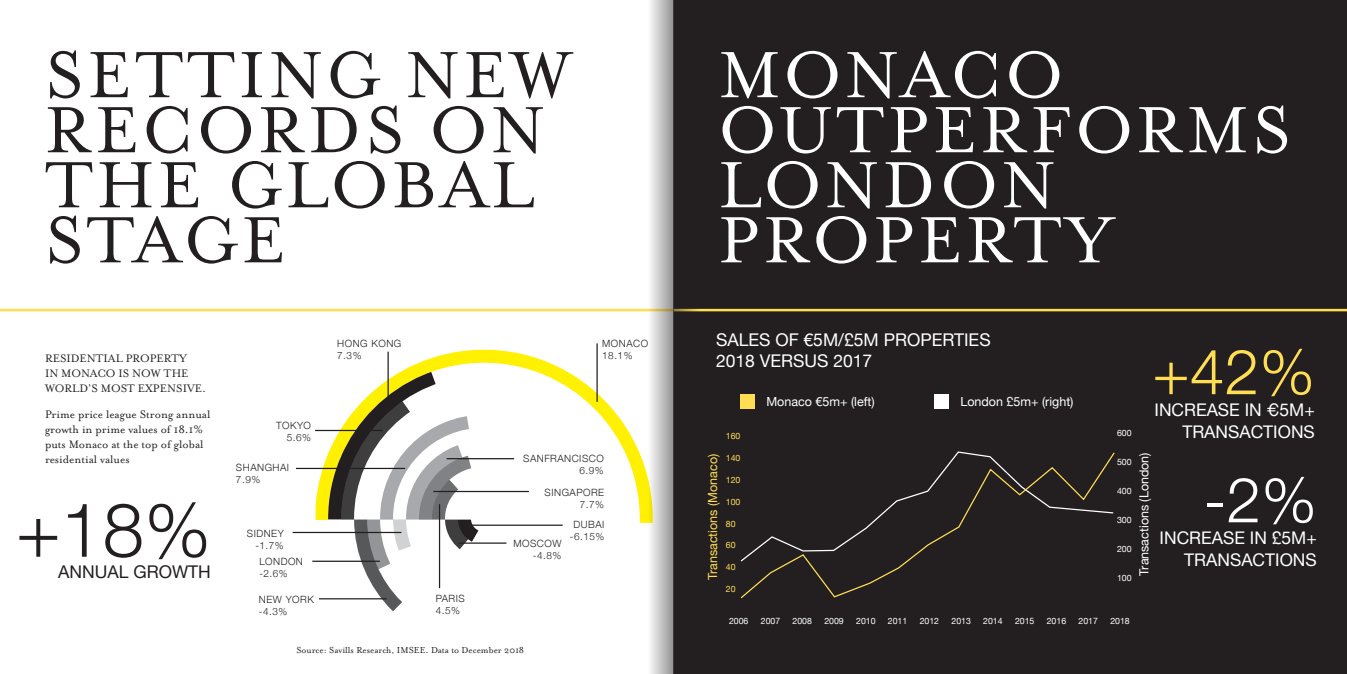
<style>
.page{position:relative;width:1347px;height:674px;background:#fff}
.page>*{position:absolute;margin:0;border:0;box-sizing:border-box;transform-origin:0 0}
.t1{font:75px/55px "Mrs Eaves OT";letter-spacing:.05em;color:#231f20}
.t2{font:75px/55px "Mrs Eaves OT";letter-spacing:.05em;color:#fff}
.t3{font:300 75px "Helvetica Neue";color:#231f20}
.t4{font:300 62.5px "Helvetica Neue";color:#ffde54}
.t5{font:300 62.5px "Helvetica Neue";color:#fff}
.t6{font:17.5px/21.8px "Helvetica Neue";color:#fff}
.t7{font:17.5px "Helvetica Neue";color:#231f20}
.t8{font:17.38px "Helvetica Neue";color:#fff}
.t9{font:12.5px/15px "Mrs Eaves OT";color:#231f20}
.t10{font:12.5px "Helvetica Neue";color:#fff}
.t11{font:12.5px "Helvetica Neue";color:#ffde54}
.t12{font:300 10px/12px "Helvetica Neue";letter-spacing:.05em;color:#231f20;text-align:right}
.t13{font:10px "Mrs Eaves OT";color:#231f20}
.t14{font:8.75px "Helvetica Neue";color:#fff}
.t15{font:8.75px "Helvetica Neue";color:#ffde54}
.s1{font-family:"Helvetica"}
</style>
<div class="page">
<svg style="left:315px;top:349px;width:332px;height:174px"></svg>
<svg style="left:575px;top:362px;width:65px;height:157px"></svg>
<svg style="left:575px;top:375px;width:52px;height:148px"></svg>
<svg style="left:575px;top:388px;width:39px;height:135px"></svg>
<svg style="left:575px;top:401px;width:26px;height:122px"></svg>
<svg style="left:575px;top:414px;width:13px;height:109px"></svg>
<svg style="left:328px;top:362px;width:247px;height:249px"></svg>
<div style="left:471px;top:505px;width:26px;height:26px;background:#fff;border-radius:50%"></div>
<div style="left:699px;top:0;width:647px;height:673px;background:#231f20"></div>
<hr style="left:596px;top:343px;width:2px;height:58px;background:#231f20">
<hr style="left:722px;top:609px;width:32px;height:1px;background:#231f20">
<svg style="left:722px;top:610px;width:1px;height:17px"></svg>
<hr style="left:754px;top:609px;width:32px;height:1px;background:#231f20">
<svg style="left:754px;top:610px;width:1px;height:17px"></svg>
<hr style="left:786px;top:609px;width:32px;height:1px;background:#231f20">
<svg style="left:786px;top:610px;width:1px;height:17px"></svg>
<hr style="left:818px;top:609px;width:32px;height:1px;background:#231f20">
<svg style="left:817px;top:610px;width:2px;height:17px"></svg>
<hr style="left:850px;top:609px;width:31px;height:1px;background:#231f20">
<svg style="left:849px;top:610px;width:1px;height:17px"></svg>
<hr style="left:881px;top:609px;width:32px;height:1px;background:#231f20">
<svg style="left:881px;top:610px;width:1px;height:17px"></svg>
<hr style="left:913px;top:609px;width:32px;height:1px;background:#231f20">
<svg style="left:913px;top:610px;width:1px;height:17px"></svg>
<hr style="left:945px;top:609px;width:32px;height:1px;background:#231f20">
<svg style="left:944px;top:610px;width:2px;height:17px"></svg>
<hr style="left:977px;top:609px;width:31px;height:1px;background:#231f20">
<svg style="left:976px;top:610px;width:1px;height:17px"></svg>
<hr style="left:1008px;top:609px;width:32px;height:1px;background:#231f20">
<svg style="left:1008px;top:610px;width:1px;height:17px"></svg>
<hr style="left:1040px;top:609px;width:32px;height:1px;background:#231f20">
<svg style="left:1040px;top:610px;width:1px;height:17px"></svg>
<hr style="left:1072px;top:609px;width:32px;height:1px;background:#231f20">
<svg style="left:1071px;top:610px;width:2px;height:17px"></svg>
<hr style="left:1104px;top:609px;width:32px;height:1px;background:#231f20">
<svg style="left:1103px;top:610px;width:1px;height:17px"></svg>
<svg style="left:1135px;top:610px;width:1px;height:17px"></svg>
<hr style="left:722px;top:627px;width:32px;height:1px;background:#231f20">
<hr style="left:754px;top:627px;width:32px;height:1px;background:#231f20">
<hr style="left:786px;top:627px;width:32px;height:1px;background:#231f20">
<hr style="left:818px;top:627px;width:32px;height:1px;background:#231f20">
<hr style="left:850px;top:627px;width:31px;height:1px;background:#231f20">
<hr style="left:881px;top:627px;width:32px;height:1px;background:#231f20">
<hr style="left:913px;top:627px;width:32px;height:1px;background:#231f20">
<hr style="left:945px;top:627px;width:32px;height:1px;background:#231f20">
<hr style="left:977px;top:627px;width:31px;height:1px;background:#231f20">
<hr style="left:1008px;top:627px;width:32px;height:1px;background:#231f20">
<hr style="left:1040px;top:627px;width:32px;height:1px;background:#231f20">
<hr style="left:1072px;top:627px;width:32px;height:1px;background:#231f20">
<hr style="left:1104px;top:627px;width:32px;height:1px;background:#231f20">
<div style="left:740px;top:394px;width:14px;height:14px;background:#ffde54"></div>
<div style="left:934px;top:394px;width:14px;height:14px;background:#fff"></div>
<hr style="left:0;top:308px;width:1346px;height:3px;background:#ffde54">
<div style="left:739px;top:451px;width:376px;height:148px;background:#231f20"></div>
<hr style="left:387px;top:351px;width:2px;height:53px;background:#231f20">
<hr style="left:315px;top:429px;width:67px;height:2px;background:#231f20">
<hr style="left:319px;top:598px;width:67px;height:1px;background:#231f20">
<hr style="left:312px;top:560px;width:68px;height:1px;background:#231f20">
<hr style="left:296px;top:467px;width:109px;height:2px;background:#231f20">
<hr style="left:292px;top:531px;width:109px;height:2px;background:#231f20">
<hr style="left:446px;top:458px;width:68px;height:1px;background:#231f20">
<hr style="left:433px;top:490px;width:96px;height:2px;background:#231f20">
<hr style="left:439px;top:504px;width:1px;height:84px;background:#231f20">
<hr style="left:467px;top:524px;width:96px;height:1px;background:#231f20">
<hr style="left:458px;top:542px;width:48px;height:1px;background:#231f20">
<div style="left:647px;top:0;width:26px;height:673px;background:linear-gradient(to right,#fffff9,#9b999c)"></div>
<div style="left:673px;top:0;width:26px;height:673px;background:#231f20"></div>
<p class="t1" style="left:45px;top:48px;width:527px">SETTING NEW<br>RECORDS ON<br>THE GLOBAL<br>STAGE</p>
<p class="t12" style="left:337px;top:336px;width:66px;text-align:left">HONG KONG<br>7.3%</p>
<p class="t12" style="left:602px;top:337px;width:47px">MONACO</p>
<p class="t9" style="left:45px;top:351px;width:144px">RESIDENTIAL PROPERTY</p>
<p class="t12" style="left:602px;top:349px;width:32px">18.1%</p>
<p class="t9" style="left:45px;top:366px;width:162px">IN MONACO IS NOW THE<br>WORLD’S MOST EXPENSIVE.</p>
<p class="t9" style="left:45px;top:406px;width:167px">Prime price league Strong annual growth in prime values of 18.1% puts Monaco at the top of global residential values</p>
<p class="t12" style="left:276px;top:418px;width:36px">TOKYO<br>5.6%</p>
<p class="t12" style="left:523px;top:451px;width:82px">SANFRANCISCO<br>6.9%</p>
<p class="t12" style="left:544px;top:485px;width:61px">SINGAPORE<br>7.7%</p>
<p class="t12" style="left:236px;top:460px;width:55px;text-align:left">SHANGHAI<br>7.9%</p>
<p class="t3" style="left:16px;top:469px;width:197px">+18%</p>
<p class="t7" style="left:58px;top:558px;width:154px">ANNUAL GROWTH</p>
<p class="t12" style="left:570px;top:517px;width:36px;text-align:center">DUBAI -6.15%</p>
<p class="t12" style="left:247px;top:526px;width:38px">SIDNEY -1.7%</p>
<p class="t12" style="left:259px;top:554px;width:45px;text-align:left">LONDON -2.6%</p>
<p class="t12" style="left:513px;top:536px;width:49px">MOSCOW -4.8%</p>
<p class="t12" style="left:259px;top:592px;width:56px;text-align:left">NEW YORK -4.3%</p>
<p class="t12" style="left:436px;top:591px;width:31px;text-align:left">PARIS<br>4.5%</p>
<p class="t13" style="left:296px;top:644px;width:229px">Source: Savills Research, IMSEE. Data to December 2018</p>
<p class="t2" style="left:718px;top:48px;width:574px">MONACO<br>OUTPERFORMS<br>LONDON<br>PROPERTY</p>
<p class="t6" style="left:716px;top:329px;width:276px">SALES OF €5M/£5M PROPERTIES<br>2018 VERSUS 2017</p>
<p class="t4" style="left:1152px;top:321px;width:164px">+42%</p>
<p class="t8" style="left:1154px;top:397px;width:162px">INCREASE IN <span class="s1">€</span>5M+</p>
<p class="t8" style="left:1182px;top:419px;width:134px">TRANSACTIONS</p>
<p class="t10" style="left:766px;top:393px;width:110px">Monaco €5m+ (left)</p>
<p class="t10" style="left:960px;top:393px;width:115px">London £5m+ (right)</p>
<p class="t14" style="left:1117px;top:426px;width:16px">600</p>
<p class="t14" style="left:1117px;top:455px;width:16px">500</p>
<p class="t14" style="left:1117px;top:484px;width:16px">400</p>
<p class="t14" style="left:1117px;top:513px;width:16px">300</p>
<p class="t14" style="left:1117px;top:542px;width:16px">200</p>
<p class="t14" style="left:1117px;top:571px;width:16px">100</p>
<p class="t15" style="left:726px;top:429px;width:16px">160</p>
<p class="t15" style="left:726px;top:451px;width:16px">140</p>
<p class="t15" style="left:726px;top:473px;width:16px">120</p>
<p class="t15" style="left:726px;top:495px;width:16px">100</p>
<p class="t15" style="left:726px;top:517px;width:11px">80</p>
<p class="t15" style="left:726px;top:538px;width:11px">60</p>
<p class="t15" style="left:726px;top:560px;width:11px">40</p>
<p class="t15" style="left:726px;top:582px;width:11px">20</p>
<p class="t11" style="left:703px;top:580px;width:128px;rotate:-90deg">Transactions (Monaco)</p>
<p class="t10" style="left:1135px;top:575px;width:125px;rotate:-90deg">Transactions (London)</p>
<p class="t5" style="left:1203px;top:449px;width:115px">-2%</p>
<p class="t8" style="left:1184px;top:546px;width:134px">TRANSACTIONS</p>
<p class="t8" style="left:1159px;top:525px;width:159px">INCREASE IN £5M+</p>
<p class="t14" style="left:729px;top:613px;width:21px">2006</p>
<p class="t14" style="left:761px;top:613px;width:21px">2007</p>
<p class="t14" style="left:792px;top:613px;width:21px">2008</p>
<p class="t14" style="left:824px;top:613px;width:21px">2009</p>
<p class="t14" style="left:856px;top:613px;width:21px">2010</p>
<p class="t14" style="left:888px;top:613px;width:21px">2011</p>
<p class="t14" style="left:919px;top:613px;width:21px">2012</p>
<p class="t14" style="left:951px;top:613px;width:21px">2013</p>
<p class="t14" style="left:983px;top:613px;width:21px">2014</p>
<p class="t14" style="left:1015px;top:613px;width:21px">2015</p>
<p class="t14" style="left:1046px;top:613px;width:21px">2016</p>
<p class="t14" style="left:1078px;top:613px;width:21px">2017</p>
<p class="t14" style="left:1110px;top:613px;width:21px">2018</p>
</div>
